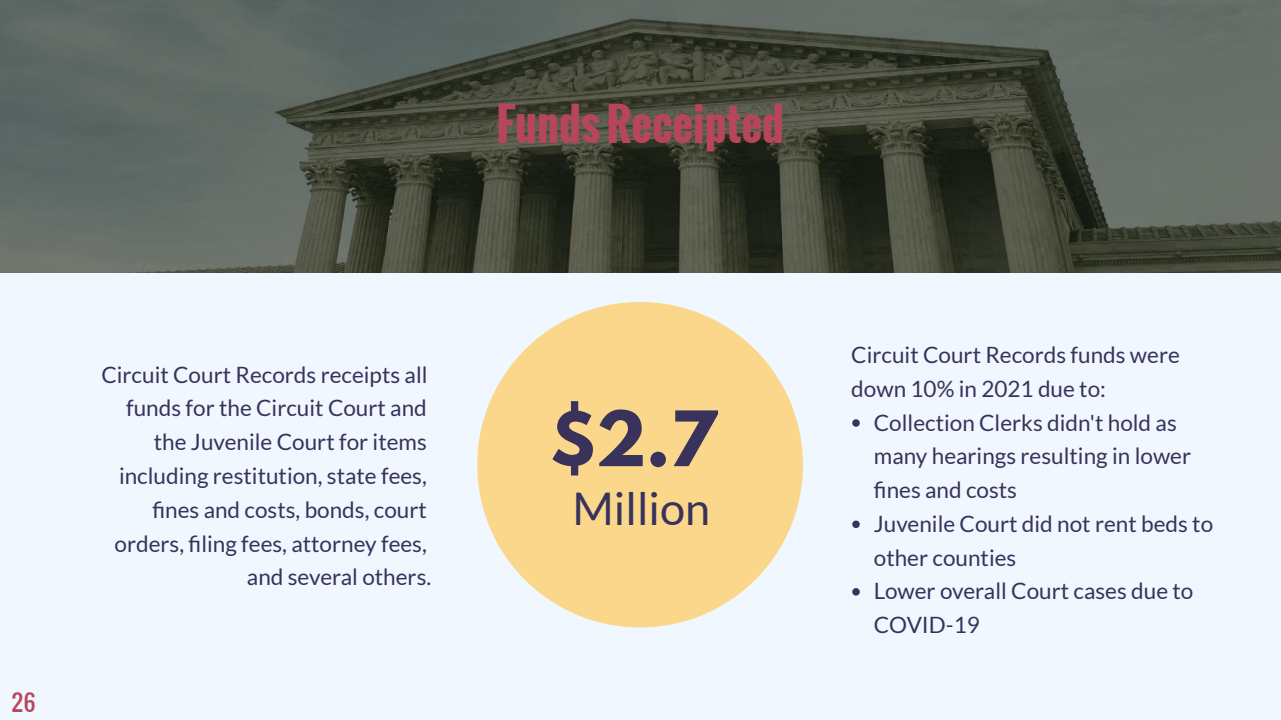
<style>
.page{position:relative;width:1281px;height:720px;background:#fff}
.page>*{position:absolute;margin:0;border:0;box-sizing:border-box;transform-origin:0 0}
.t1{font:700 67.5px "League Spartan";color:#39325b}
.t2{font:700 45px "Oswald";color:#b7455b}
.t3{font:45px "Lato";color:#39325b}
.t4{font:22.5px/33.8px "Lato";color:#39325b}
.t5{font:22.5px "Oswald";color:#b7455b}
</style>
<div class="page">
<div style="left:0;top:0;width:1280px;height:720px;background:#f1f7ff"></div>
<img style="left:0;top:0;width:1280px;height:272px">
<svg style="left:852px;top:419px;width:7px;height:8px"></svg>
<svg style="left:852px;top:521px;width:7px;height:7px"></svg>
<svg style="left:852px;top:588px;width:7px;height:8px"></svg>
<svg style="left:477px;top:302px;width:325px;height:325px;fill:#fad78a"></svg>
<h2 class="t2" style="left:496px;top:90px;width:289px">Funds Receipted</h2>
<p class="t5" style="left:12px;top:685px;width:26px">26</p>
<p class="t4" style="left:101px;top:357px;width:331px;text-align:right">Circuit Court Records receipts all funds for the Circuit Court and the Juvenile Court for items including restitution, state fees,<br>fi nes and costs, bonds, court orders, fi ling fees, attorney fees, and several others.</p>
<h1 class="t1" style="left:550px;top:386px;width:167px">$2.7</h1>
<h2 class="t3" style="left:572px;top:481px;width:139px">Million</h2>
<p class="t4" style="left:851px;top:337px;width:330px">Circuit Court Records funds were down 10% in 2021 due to:</p>
<p class="t4" style="left:873px;top:405px;width:341px">Collection Clerks didn't hold as many hearings resulting in lower<br>fi nes and costs<br>Juvenile Court did not rent beds to other counties<br>Lower overall Court cases due to<br>COVID-19</p>
</div>
